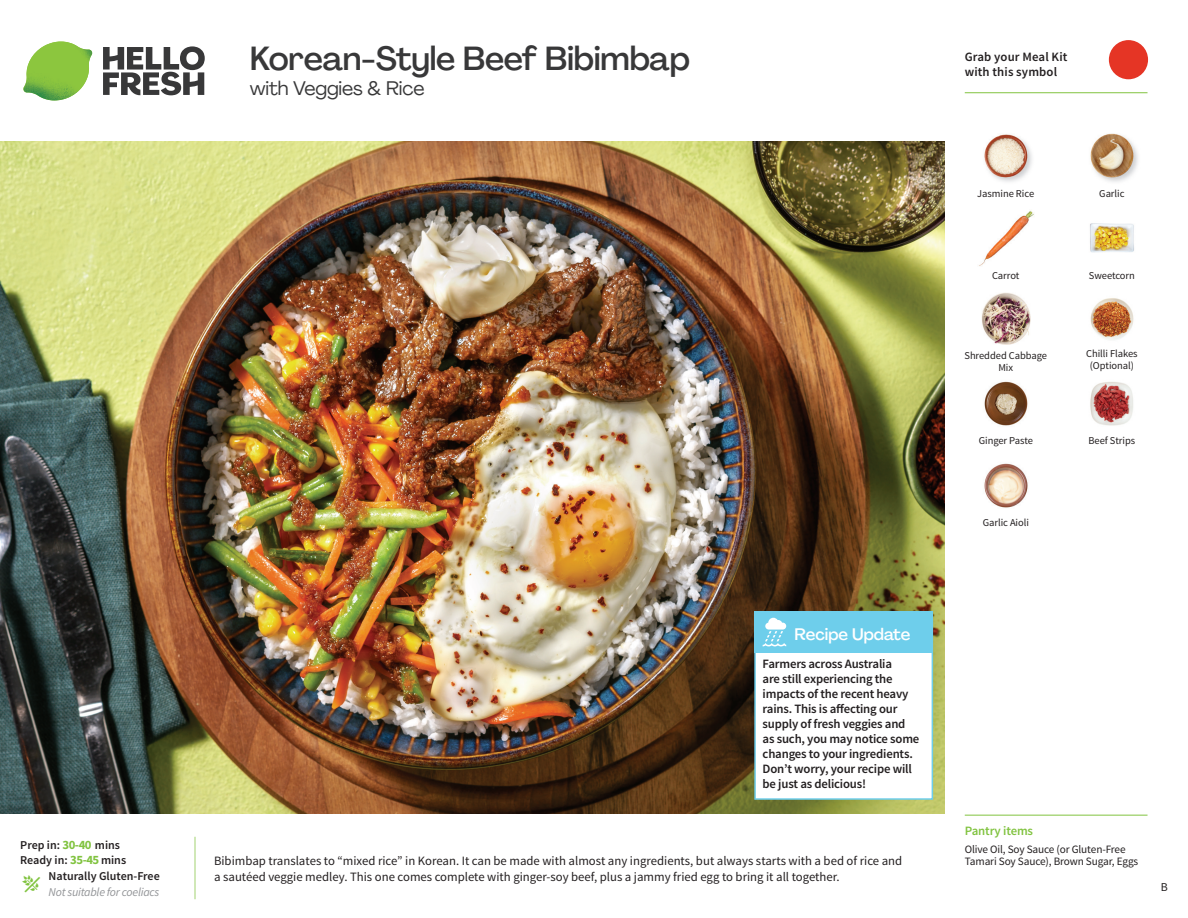
<style>
.page{position:relative;width:1188px;height:918px;background:#fff}
.page>*{position:absolute;margin:0;border:0;box-sizing:border-box;transform-origin:0 0}
.t1{font:500 33px "Agrandir";letter-spacing:-.01em;color:#383839}
.t2{font:19.5px "Agrandir";letter-spacing:-.01em;color:#383839}
.t3{font:500 16.5px "Agrandir";color:#fff}
.t4{font:12.75px/16.5px "Source Sans Pro";color:#231f20}
.t5{font:600 12.75px/15px "Source Sans Pro";letter-spacing:-.015em;color:#231f20}
.t6{font:600 12.75px/15px "Source Sans Pro";letter-spacing:.01em;color:#231f20}
.t7{font:600 12.75px "Source Sans Pro";letter-spacing:-.01em;color:#81c340}
.t8{font:600 12px/15px "Source Sans Pro";color:#231f20}
.t9{font:italic 12px "Source Sans Pro";letter-spacing:-.02em;color:#939598}
.t10{font:12px "Source Sans Pro";color:#231f20}
.t11{font:11.25px/12px "Source Sans Pro";letter-spacing:-.01em;color:#231f20}
.t12{font:10.5px/12px "Source Sans Pro";letter-spacing:-.005em;color:#231f20;text-align:center}
.s1{font-weight:700;font-size:12.75px;color:#81c340}
</style>
<div class="page">
<svg style="left:103px;top:46px;width:102px;height:49px"></svg>
<svg style="left:25px;top:41px;width:57px;height:60px"></svg>
<img style="left:61px;top:42px;width:31px;height:45px">
<img style="left:23px;top:42px;width:38px;height:50px">
<img style="left:0;top:142px;width:945px;height:672px">
<img style="left:1090px;top:298px;width:44px;height:42px">
<img style="left:984px;top:463px;width:44px;height:45px">
<img style="left:1090px;top:382px;width:43px;height:44px">
<img style="left:984px;top:381px;width:44px;height:45px">
<img style="left:981px;top:292px;width:50px;height:53px">
<img style="left:979px;top:210px;width:55px;height:56px">
<img style="left:1090px;top:223px;width:44px;height:30px">
<img style="left:984px;top:134px;width:48px;height:48px">
<img style="left:1090px;top:133px;width:48px;height:49px">
<svg style="left:1091px;top:40px;width:58px;height:54px"></svg>
<hr style="left:965px;top:815px;width:183px;height:1px;background:#81c340">
<hr style="left:965px;top:92px;width:183px;height:1px;background:#81c340">
<div style="left:754px;top:620px;width:179px;height:180px;background:#fff;border:2px solid #6eceeb"></div>
<div style="left:754px;top:611px;width:179px;height:41px;background:#6eceeb"></div>
<svg style="left:763px;top:618px;width:23px;height:28px"></svg>
<p class="t8" style="left:20px;top:838px;width:107px">Prep in: <span class="s1">30-40</span> mins<br>Ready in: <span class="s1">35-45</span> mins</p>
<p class="t8" style="left:49px;top:869px;width:113px">Naturally Gluten-Free</p>
<p class="t9" style="left:49px;top:885px;width:112px">Not suitable for coeliacs</p>
<h1 class="t1" style="left:250px;top:38px;width:442px">Korean-Style Beef Bibimbap</h1>
<h2 class="t2" style="left:250px;top:76px;width:176px">with Veggies &amp; Rice</h2>
<p class="t3" style="left:795px;top:624px;width:117px">Recipe Update</p>
<p class="t5" style="left:763px;top:657px;width:158px">Farmers across Australia<br>are still experiencing the impacts of the recent heavy rains. This is affecting our supply of fresh veggies and as such, you may notice some changes to your ingredients.<br>Don’t worry, your recipe will be just as delicious!</p>
<p class="t4" style="left:214px;top:852px;width:690px">Bibimbap translates to “mixed rice” in Korean. It can be made with almost any ingredients, but always starts with a bed of rice and a sautéed veggie medley. This one comes complete with ginger-soy beef, plus a jammy fried egg to bring it all together.</p>
<p class="t6" style="left:965px;top:50px;width:104px">Grab your Meal Kit with this symbol</p>
<p class="t12" style="left:977px;top:188px;width:58px">Jasmine Rice</p>
<p class="t12" style="left:1099px;top:188px;width:27px">Garlic</p>
<p class="t12" style="left:992px;top:270px;width:29px">Carrot</p>
<p class="t12" style="left:1089px;top:270px;width:47px">Sweetcorn</p>
<p class="t12" style="left:965px;top:350px;width:84px">Shredded Cabbage<br>Mix</p>
<p class="t12" style="left:1086px;top:348px;width:53px">Chilli Flakes (Optional)</p>
<p class="t12" style="left:979px;top:435px;width:56px">Ginger Paste</p>
<p class="t12" style="left:1089px;top:435px;width:48px">Beef Strips</p>
<p class="t12" style="left:983px;top:516px;width:48px">Garlic Aioli</p>
<p class="t7" style="left:965px;top:822px;width:70px">Pantry items</p>
<p class="t11" style="left:965px;top:844px;width:175px">Olive Oil, Soy Sauce (or Gluten-Free<br>Tamari Soy Sauce), Brown Sugar, Eggs</p>
<p class="t10" style="left:1161px;top:879px;width:8px">B</p>
</div>
